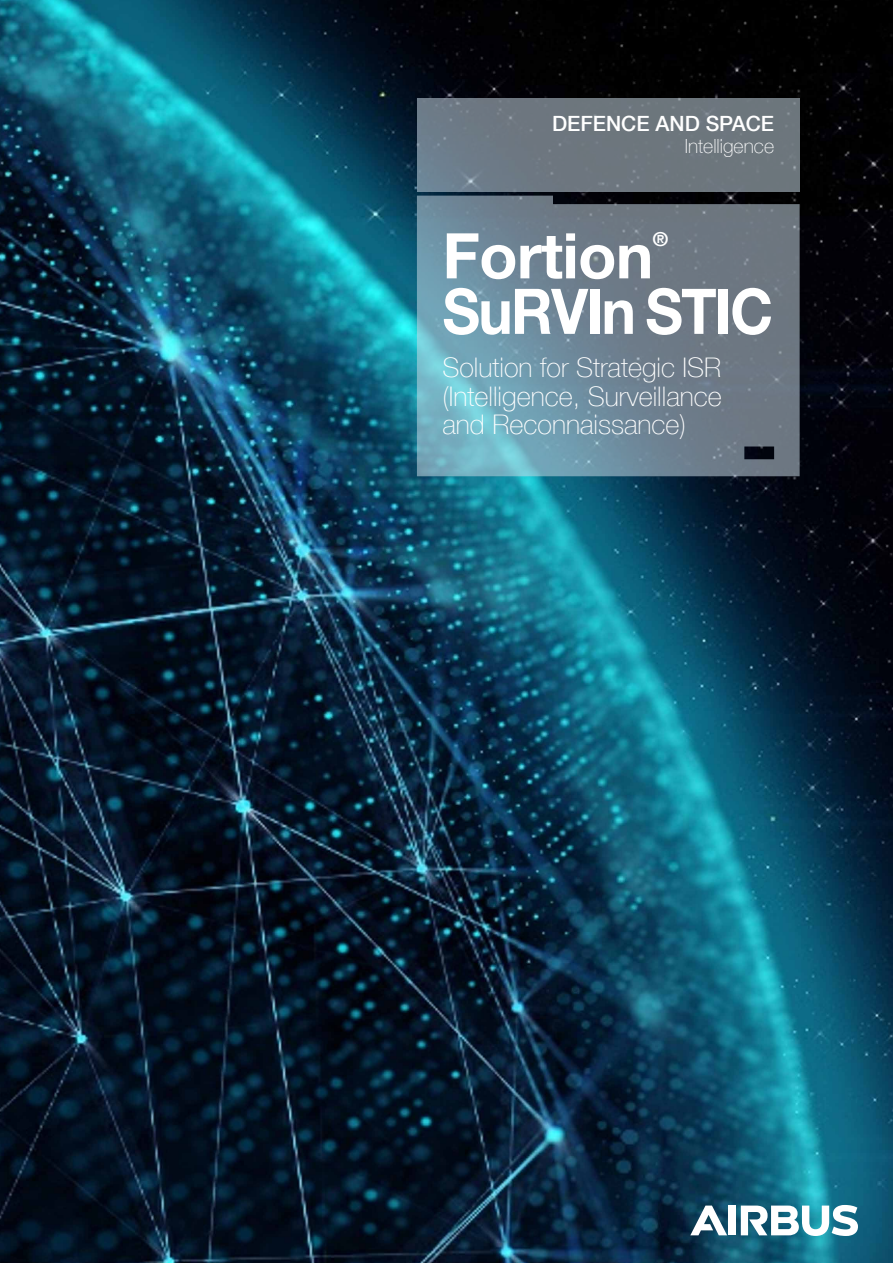
<style>
.page{position:relative;width:893px;height:1263px;background:#fff}
.page>*{position:absolute;margin:0;border:0;box-sizing:border-box;transform-origin:0 0}
.t1{font:700 63px "Helvetica Neue LT Com";letter-spacing:-.025em;color:#fff;scale:.92 1}
.t2{font:700 63px "Helvetica Neue LT Com";letter-spacing:-.025em;color:#fff}
.t3{font:100 27px/28.5px "Helvetica Neue LT Com";color:#fff;text-align:justify}
.t4{font:500 21px "Helvetica Neue LT Com";color:#fff}
.t5{font:100 19.5px "Helvetica Neue LT Com";color:#fff}
.t6{font:700 19.2px "Helvetica Neue LT Com";color:#fff}
</style>
<div class="page">
<img style="left:0;top:0;width:893px;height:1263px">
<div style="left:729px;top:1205px;width:7px;height:30px;background:#fff"></div>
<svg style="left:690px;top:1205px;width:37px;height:30px"></svg>
<svg style="left:741px;top:1205px;width:117px;height:31px"></svg>
<svg style="left:417px;top:196px;width:383px;height:280px;background:#6c8694"></svg>
<div style="left:417px;top:98px;width:383px;height:93px;background:linear-gradient(to right,#6e7b88,#6d7479)"></div>
<p class="t4" style="left:552px;top:111px;width:224px">DEFENCE AND SPACE</p>
<p class="t5" style="left:685px;top:135px;width:91px">Intelligence</p>
<h1 class="t2" style="left:442px;top:216px;width:212px">Fortion</h1>
<p class="t6" style="left:653px;top:227px;width:17px">®</p>
<h1 class="t1" style="left:442px;top:272px;width:361px">SuRVIn STIC</h1>
<p class="t3" style="left:442px;top:353px;width:281px">Solution for Strategic ISR (Intelligence, Surveillance and Reconnaissance)</p>
</div>
